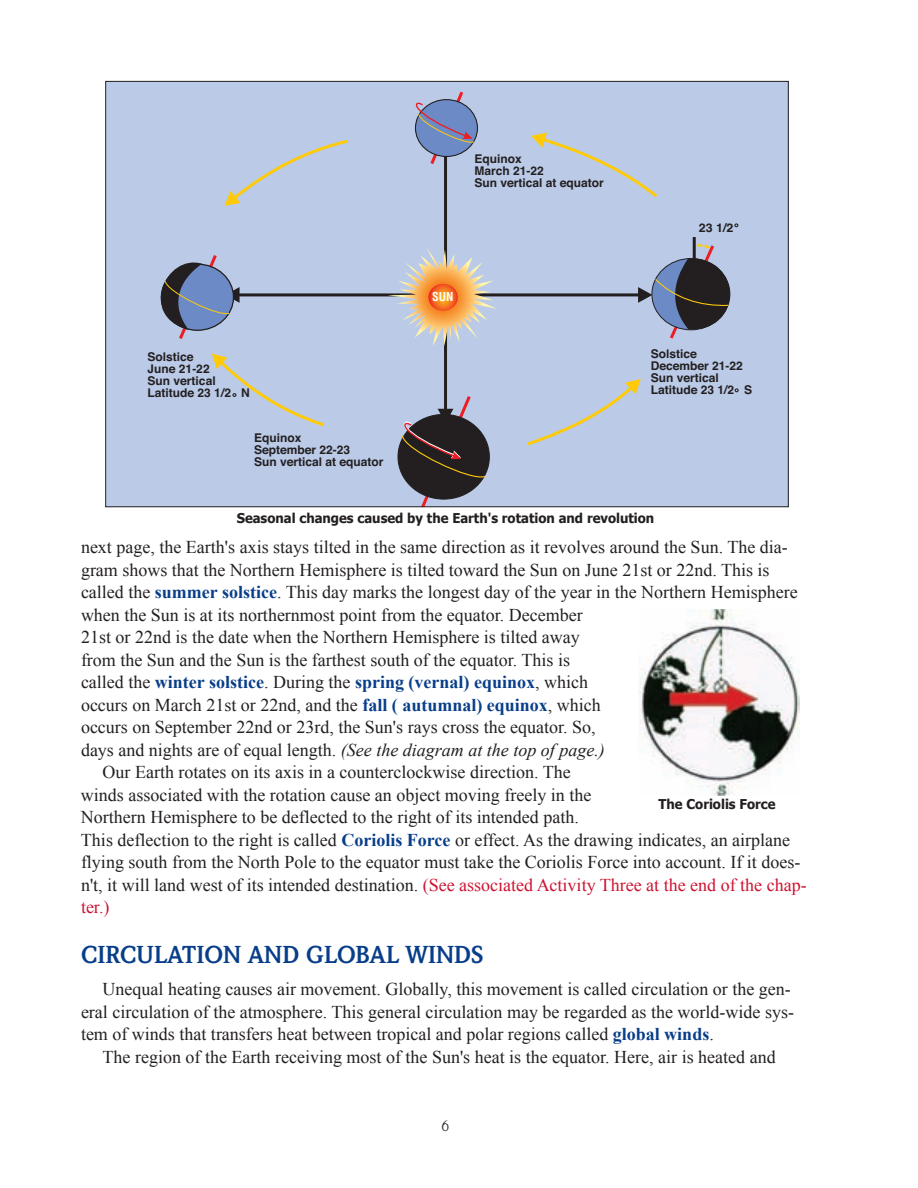
<style>
.page{position:relative;width:918px;height:1188px;background:#fff}
.page>*{position:absolute;margin:0;border:0;box-sizing:border-box;transform-origin:0 0}
.t1{font:700 24px "Weidemann";color:#083e89}
.t2{font:18px/22.5px "Times New Roman";color:#231f20}
.t3{font:18px "Times New Roman";color:#cd1331}
.t4{font:700 18px "Times New Roman";color:#083e89}
.t5{font:15px "Weidemann";color:#231f20}
.t6{font:700 13.5px "Tahoma";color:#231f20}
.t7{font:700 12px/12px "Helvetica";color:#231f20}
.t8{font:700 12px "Helvetica";color:#231f20;scale:1.04 1}
.t9{font:700 condensed 12px "Helvetica";color:#fff}
.s1{font-weight:700;color:#083e89}
.s2{font-weight:400;color:#231f20}
.s3{font-style:italic}
.s4{color:#231f20}
</style>
<div class="page">
<div style="left:106px;top:81px;width:682px;height:426px;background:#bacae7"></div>
<hr style="left:693px;top:237px;width:3px;height:23px;background:#231f20">
<hr style="left:444px;top:129px;width:3px;height:281px;background:#231f20">
<hr style="left:238px;top:293px;width:401px;height:3px;background:#231f20">
<svg style="left:388px;top:248px;width:109px;height:98px"></svg>
<svg style="left:160px;top:255px;width:80px;height:84px"></svg>
<svg style="left:638px;top:242px;width:93px;height:97px"></svg>
<svg style="left:734px;top:223px;width:4px;height:4px"></svg>
<svg style="left:735px;top:388px;width:4px;height:4px"></svg>
<svg style="left:414px;top:91px;width:61px;height:73px"></svg>
<svg style="left:397px;top:396px;width:89px;height:109px"></svg>
<svg style="left:224px;top:139px;width:124px;height:67px"></svg>
<svg style="left:531px;top:133px;width:127px;height:65px"></svg>
<svg style="left:526px;top:379px;width:115px;height:67px"></svg>
<svg style="left:212px;top:354px;width:113px;height:73px"></svg>
<img style="left:638px;top:609px;width:161px;height:186px">
<p class="t7" style="left:148px;top:352px;width:104px">Solstice<br>June 21-22<br>Sun vertical<br>Latitude 23 1/2 N</p>
<p class="t7" style="left:254px;top:433px;width:131px">Equinox<br>September 22-23<br>Sun vertical at equator</p>
<p class="t7" style="left:474px;top:154px;width:131px">Equinox<br>March 21-22<br>Sun vertical at equator</p>
<p class="t9" style="left:432px;top:289px;width:23px">SUN</p>
<p class="t8" style="left:699px;top:224px;width:35px">23 1/2</p>
<p class="t7" style="left:651px;top:349px;width:103px">Solstice<br>December 21-22<br>Sun vertical<br>Latitude 23 1/2 S</p>
<p class="t6" style="left:237px;top:510px;width:419px">Seasonal changes caused by the Earth's rotation and revolution</p>
<p class="t2" style="left:81px;top:536px;width:708px">next page, the Earth's axis stays tilted in the same direction as it revolves around the Sun. The dia-</p>
<p class="t2" style="left:81px;top:559px;width:690px">gram shows that the Northern Hemisphere is tilted toward the Sun on June 21st or 22nd. This is</p>
<p class="t2" style="left:81px;top:581px;width:718px">called the <span class="s1">summer solstice</span>. This day marks the longest day of the year in the Northern Hemisphere</p>
<p class="t2" style="left:81px;top:604px;width:503px">when the Sun is at its northernmost point from the equator. December</p>
<p class="t2" style="left:81px;top:626px;width:500px">21st or 22nd is the date when the Northern Hemisphere is tilted away</p>
<p class="t2" style="left:81px;top:649px;width:491px">from the Sun and the Sun is the farthest south of the equator. This is</p>
<p class="t4" style="left:81px;top:672px;width:509px"><span class="s2">called the</span> winter solstice<span class="s2">. During the</span> spring (vernal) equinox<span class="s2">, which</span></p>
<p class="t2" style="left:81px;top:694px;width:521px">occurs on March 21st or 22nd, and the <span class="s1">fall ( autumnal) equinox</span>, which</p>
<p class="t2" style="left:81px;top:716px;width:516px">occurs on September 22nd or 23rd, the Sun's rays cross the equator. So,</p>
<p class="t2" style="left:81px;top:739px;width:525px">days and nights are of equal length. <span class="s3">(See the diagram at the top of page.)</span></p>
<p class="t2" style="left:103px;top:761px;width:470px">Our Earth rotates on its axis in a counterclockwise direction. The</p>
<p class="t2" style="left:81px;top:784px;width:512px">winds associated with the rotation cause an object moving freely in the</p>
<p class="t2" style="left:81px;top:806px;width:499px">Northern Hemisphere to be deflected to the right of its intended path.</p>
<p class="t2" style="left:81px;top:829px;width:711px">This deflection to the right is called <span class="s1">Coriolis Force</span> or effect. As the drawing indicates, an airplane</p>
<p class="t2" style="left:81px;top:851px;width:721px">flying south from the North Pole to the equator must take the Coriolis Force into account. If it does-</p>
<p class="t3" style="left:81px;top:875px;width:727px"><span class="s4">n't, it will land west of its intended destination.</span> (See associated Activity Three at the end of the chap-</p>
<p class="t3" style="left:81px;top:897px;width:30px">ter.)</p>
<h1 class="t1" style="left:81px;top:946px;width:404px">CIRCULATION AND GLOBAL WINDS</h1>
<p class="t2" style="left:81px;top:978px;width:714px;text-indent:22px">Unequal heating causes air movement. Globally, this movement is called circulation or the gen&shy;eral circulation of the atmosphere. This general circulation may be regarded as the world-wide sys&shy;tem of winds that transfers heat between tropical and polar regions called <span class="s1">global winds</span>.</p>
<p class="t2" style="left:103px;top:1045px;width:675px">The region of the Earth receiving most of the Sun's heat is the equator. Here, air is heated and</p>
<p class="t6" style="left:659px;top:795px;width:119px">The Coriolis Force</p>
<p class="t5" style="left:442px;top:1121px;width:9px">6</p>
</div>
